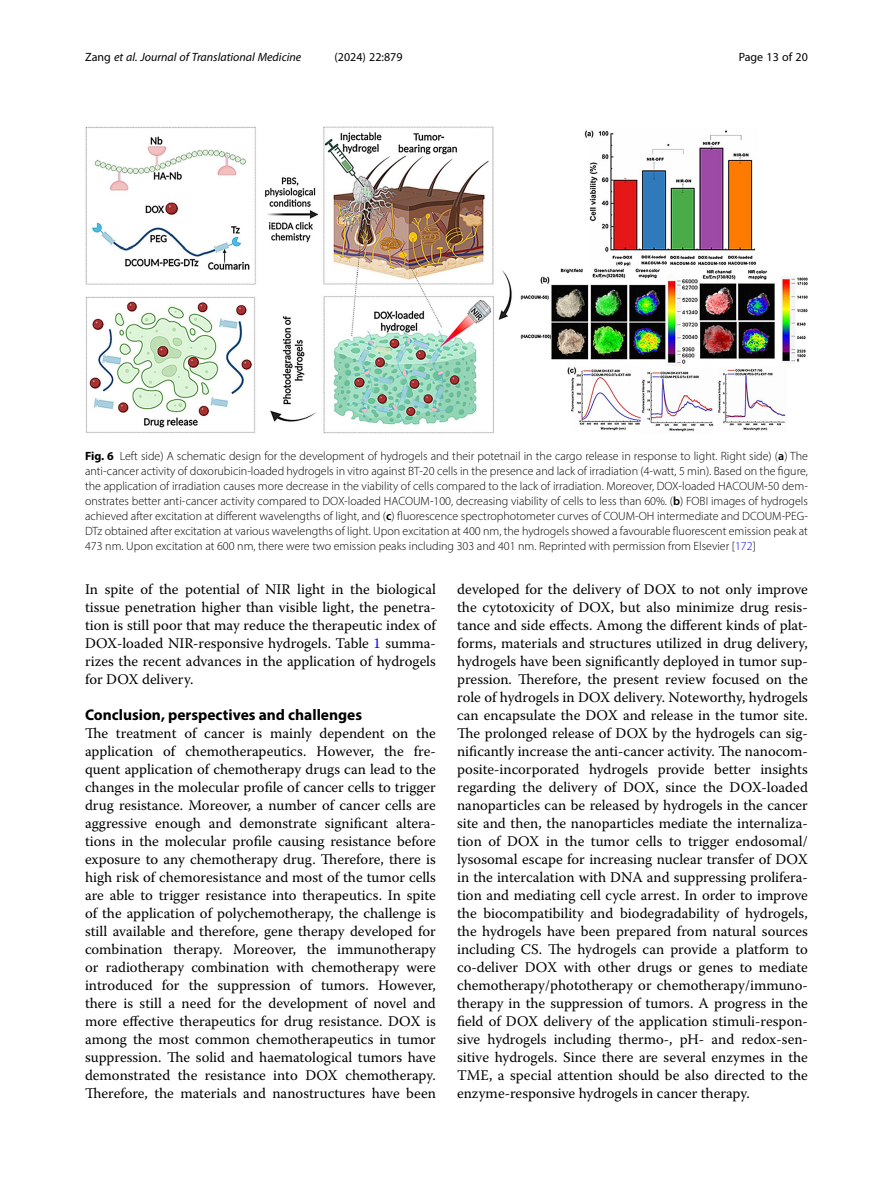
<style>
.page{position:relative;width:893px;height:1191px;background:#fff}
.page>*{position:absolute;margin:0;border:0;box-sizing:border-box;transform-origin:0 0}
.Head_1{font:700 15.45px "Myriad Pro";color:#000}
.Body_Text{font:14.7px/18px "Warnock Pro";color:#000;text-align:justify}
.Body_Text_Indent{font:14.7px/18px "Warnock Pro";color:#000;text-align:justify}
.Figure_Caption{font:300 12px/15px "Myriad Pro";color:#000;text-align:justify}
.t1{font:italic 12px "Myriad Pro";color:#000}
.t2{font:12px "Myriad Pro";color:#000}
.s1{font-style:normal}
.s2{font-weight:700}
.s3{font-weight:600}
.s4{color:#00f}
</style>
<div class="page">
<img style="left:85px;top:126px;width:723px;height:307px">
<p class="t1" style="left:85px;top:50px;width:218px"><span class="s1">Zang</span> et al. Journal of Translational Medicine</p>
<p class="t2" style="left:334px;top:50px;width:70px">(2024) 22:879</p>
<p class="t2" style="left:739px;top:50px;width:71px">Page 13 of 20</p>
<p class="Figure_Caption" style="left:85px;top:448px;width:724px"><span class="s2">Fig. 6</span> Left side) A schematic design for the development of hydrogels and their potetnail in the cargo release in response to light. Right side) (<span class="s3">a</span>) The anti-cancer activity of doxorubicin-loaded hydrogels in vitro against BT-20 cells in the presence and lack of irradiation (4-watt, 5 min). Based on the figure, the application of irradiation causes more decrease in the viability of cells compared to the lack of irradiation. Moreover, DOX-loaded HACOUM-50 dem&shy;onstrates better anti-cancer activity compared to DOX-loaded HACOUM-100, decreasing viability of cells to less than 60%. (<span class="s3">b</span>) FOBI images of hydrogels achieved after excitation at different wavelengths of light, and (<span class="s3">c</span>) fluorescence spectrophotometer curves of COUM-OH intermediate and DCOUM-PEG-DTz obtained after excitation at various wavelengths of light. Upon excitation at 400 nm, the hydrogels showed a favourable fluorescent emission peak at 473 nm. Upon excitation at 600 nm, there were two emission peaks including 303 and 401 nm. Reprinted with permission from Elsevier [<span class="s4">172</span>]</p>
<p class="Body_Text_Indent" style="left:85px;top:580px;width:352px">In spite of the potential of NIR light in the biological tissue penetration higher than visible light, the penetra&shy;tion is still poor that may reduce the therapeutic index of DOX-loaded NIR-responsive hydrogels. Table <span class="s4">1</span> summa&shy;rizes the recent advances in the application of hydrogels for DOX delivery.</p>
<p class="Head_1" style="left:85px;top:705px;width:278px">Conclusion, perspectives and challenges</p>
<p class="Body_Text" style="left:85px;top:724px;width:352px">The treatment of cancer is mainly dependent on the application of chemotherapeutics. However, the fre&shy;quent application of chemotherapy drugs can lead to the changes in the molecular profile of cancer cells to trigger drug resistance. Moreover, a number of cancer cells are aggressive enough and demonstrate significant altera&shy;tions in the molecular profile causing resistance before exposure to any chemotherapy drug. Therefore, there is high risk of chemoresistance and most of the tumor cells are able to trigger resistance into therapeutics. In spite of the application of polychemotherapy, the challenge is still available and therefore, gene therapy developed for combination therapy. Moreover, the immunotherapy or radiotherapy combination with chemotherapy were introduced for the suppression of tumors. However, there is still a need for the development of novel and more effective therapeutics for drug resistance. DOX is among the most common chemotherapeutics in tumor suppression. The solid and haematological tumors have demonstrated the resistance into DOX chemotherapy.<br>Therefore, the materials and nanostructures have been</p>
<p class="Body_Text" style="left:457px;top:580px;width:352px">developed for the delivery of DOX to not only improve the cytotoxicity of DOX, but also minimize drug resis&shy;tance and side effects. Among the different kinds of plat&shy;forms, materials and structures utilized in drug delivery, hydrogels have been significantly deployed in tumor sup&shy;pression. Therefore, the present review focused on the role of hydrogels in DOX delivery. Noteworthy, hydrogels can encapsulate the DOX and release in the tumor site.<br>The prolonged release of DOX by the hydrogels can sig&shy;nificantly increase the anti-cancer activity. The nanocom&shy;posite-incorporated hydrogels provide better insights regarding the delivery of DOX, since the DOX-loaded nanoparticles can be released by hydrogels in the cancer site and then, the nanoparticles mediate the internaliza&shy;tion of DOX in the tumor cells to trigger endosomal/ lysosomal escape for increasing nuclear transfer of DOX in the intercalation with DNA and suppressing prolifera&shy;tion and mediating cell cycle arrest. In order to improve the biocompatibility and biodegradability of hydrogels, the hydrogels have been prepared from natural sources including CS. The hydrogels can provide a platform to co-deliver DOX with other drugs or genes to mediate chemotherapy/phototherapy or chemotherapy/immuno&shy;therapy in the suppression of tumors. A progress in the field of DOX delivery of the application stimuli-respon&shy;sive hydrogels including thermo-, pH- and redox-sen&shy;sitive hydrogels. Since there are several enzymes in the TME, a special attention should be also directed to the enzyme-responsive hydrogels in cancer therapy.</p>
</div>
